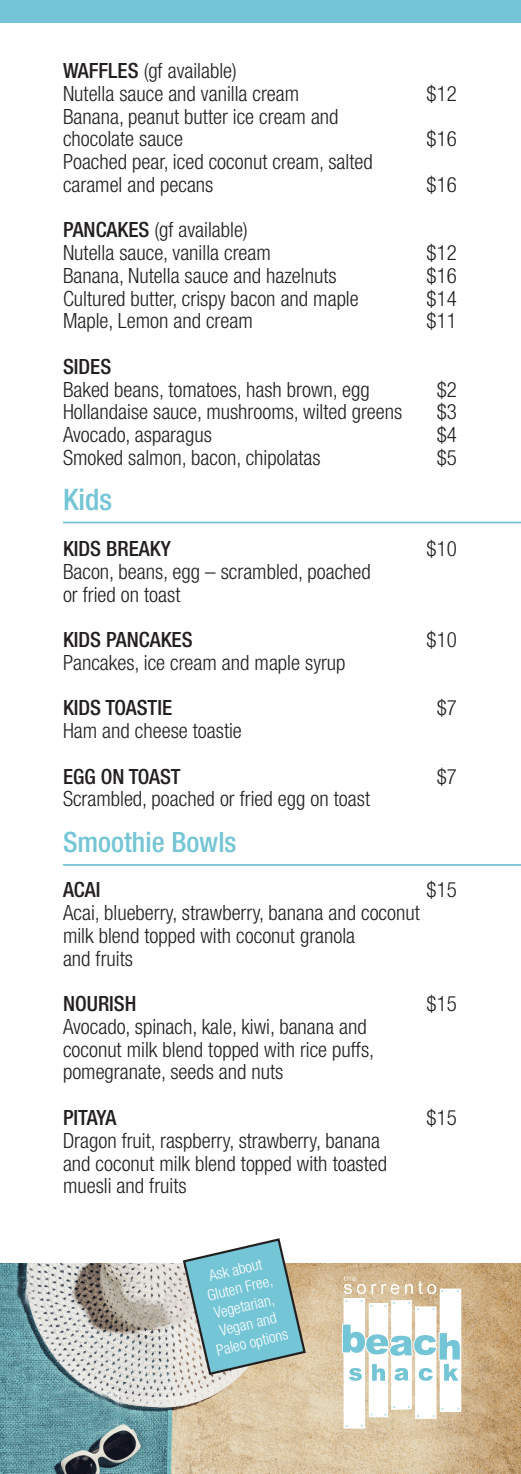
<style>
.page{position:relative;width:521px;height:1474px;background:#fff}
.page>*{position:absolute;margin:0;border:0;box-sizing:border-box;transform-origin:0 0}
.t1{font:500 condensed 29.75px "Helvetica Neue LT Std";color:#74c5d5}
.t2{font:500 condensed 28px "Helvetica Neue LT Std";color:#74c5d5}
.t3{font:300 condensed 21px/22.8px "Helvetica Neue LT Std";color:#231f20}
.t4{font:500 condensed 21px "Helvetica Neue LT Std";color:#231f20}
.t5{font:300 condensed 15.4px/18.6px "Helvetica Neue LT Std";color:#fff;text-align:center}
.s1{font-weight:500}
</style>
<div class="page">
<img style="left:0;top:1263px;width:521px;height:210px">
<svg style="left:342px;top:1275px;width:119px;height:153px"></svg>
<div style="left:0;top:0;width:521px;height:22px;background:#74c5d5"></div>
<hr style="left:63px;top:521px;width:458px;height:2px;background:#74c5d5">
<hr style="left:63px;top:864px;width:458px;height:1px;background:#74c5d5">
<svg style="left:181px;top:1238px;width:126px;height:138px;background:#95c3c8"></svg>
<p class="t3" style="left:63px;top:59px;width:238px"><span class="s1">WAFFLES</span> (gf available)<br>Nutella sauce and vanilla cream</p>
<p class="t3" style="left:63px;top:105px;width:277px">Banana, peanut butter ice cream and chocolate sauce</p>
<p class="t3" style="left:63px;top:150px;width:311px">Poached pear, iced coconut cream, salted caramel and pecans</p>
<p class="t3" style="left:63px;top:218px;width:209px"><span class="s1">PANCAKES</span> (gf available)<br>Nutella sauce, vanilla cream</p>
<p class="t3" style="left:427px;top:82px;width:32px">$12</p>
<p class="t3" style="left:427px;top:127px;width:32px">$16</p>
<p class="t3" style="left:427px;top:173px;width:32px">$16</p>
<p class="t3" style="left:427px;top:241px;width:32px">$12</p>
<p class="t3" style="left:63px;top:264px;width:275px">Banana, Nutella sauce and hazelnuts</p>
<p class="t3" style="left:427px;top:264px;width:32px">$16</p>
<p class="t3" style="left:63px;top:286px;width:297px">Cultured butter, crispy bacon and maple</p>
<p class="t3" style="left:427px;top:286px;width:32px">$14</p>
<p class="t3" style="left:63px;top:309px;width:191px">Maple, Lemon and cream</p>
<p class="t3" style="left:427px;top:309px;width:32px">$11</p>
<p class="t4" style="left:63px;top:354px;width:50px">SIDES</p>
<p class="t3" style="left:63px;top:377px;width:308px">Baked beans, tomatoes, hash brown, egg</p>
<p class="t3" style="left:437px;top:377px;width:22px">$2</p>
<p class="t3" style="left:63px;top:400px;width:341px">Hollandaise sauce, mushrooms, wilted greens</p>
<p class="t3" style="left:437px;top:400px;width:22px">$3</p>
<p class="t3" style="left:63px;top:423px;width:150px">Avocado, asparagus</p>
<p class="t3" style="left:437px;top:423px;width:22px">$4</p>
<p class="t3" style="left:63px;top:446px;width:259px">Smoked salmon, bacon, chipolatas</p>
<p class="t3" style="left:437px;top:446px;width:22px">$5</p>
<h1 class="t1" style="left:63px;top:482px;width:51px">Kids</h1>
<p class="t4" style="left:63px;top:536px;width:109px">KIDS BREAKY</p>
<p class="t3" style="left:427px;top:537px;width:32px">$10</p>
<p class="t3" style="left:63px;top:560px;width:309px">Bacon, beans, egg – scrambled, poached or fried on toast</p>
<p class="t4" style="left:63px;top:627px;width:131px">KIDS PANCAKES</p>
<p class="t3" style="left:427px;top:628px;width:32px">$10</p>
<p class="t3" style="left:63px;top:651px;width:284px">Pancakes, ice cream and maple syrup</p>
<p class="t4" style="left:63px;top:695px;width:111px">KIDS TOASTIE</p>
<p class="t3" style="left:437px;top:696px;width:22px">$7</p>
<p class="t3" style="left:63px;top:719px;width:180px">Ham and cheese toastie</p>
<p class="t4" style="left:63px;top:763px;width:119px">EGG ON TOAST</p>
<p class="t3" style="left:437px;top:764px;width:22px">$7</p>
<p class="t3" style="left:63px;top:787px;width:308px">Scrambled, poached or fried egg on toast</p>
<h2 class="t2" style="left:63px;top:825px;width:175px">Smoothie Bowls</h2>
<p class="t4" style="left:63px;top:877px;width:39px">ACAI</p>
<p class="t3" style="left:427px;top:878px;width:32px">$15</p>
<p class="t3" style="left:63px;top:901px;width:358px">Acai, blueberry, strawberry, banana and coconut milk blend topped with coconut granola<br>and fruits</p>
<p class="t4" style="left:63px;top:991px;width:75px">NOURISH</p>
<p class="t3" style="left:427px;top:992px;width:32px">$15</p>
<p class="t3" style="left:63px;top:1015px;width:313px">Avocado, spinach, kale, kiwi, banana and coconut milk blend topped with rice puffs, pomegranate, seeds and nuts</p>
<p class="t4" style="left:63px;top:1104px;width:55px">PITAYA</p>
<p class="t3" style="left:427px;top:1105px;width:32px">$15</p>
<p class="t3" style="left:63px;top:1128px;width:326px">Dragon fruit, raspberry, strawberry, banana and coconut milk blend topped with toasted muesli and fruits</p>
<p class="t5" style="left:198px;top:1268px;width:75px;rotate:-13deg">Ask about<br>Gluten Free,<br>Vegetarian,<br>Vegan and<br>Paleo options</p>
</div>
